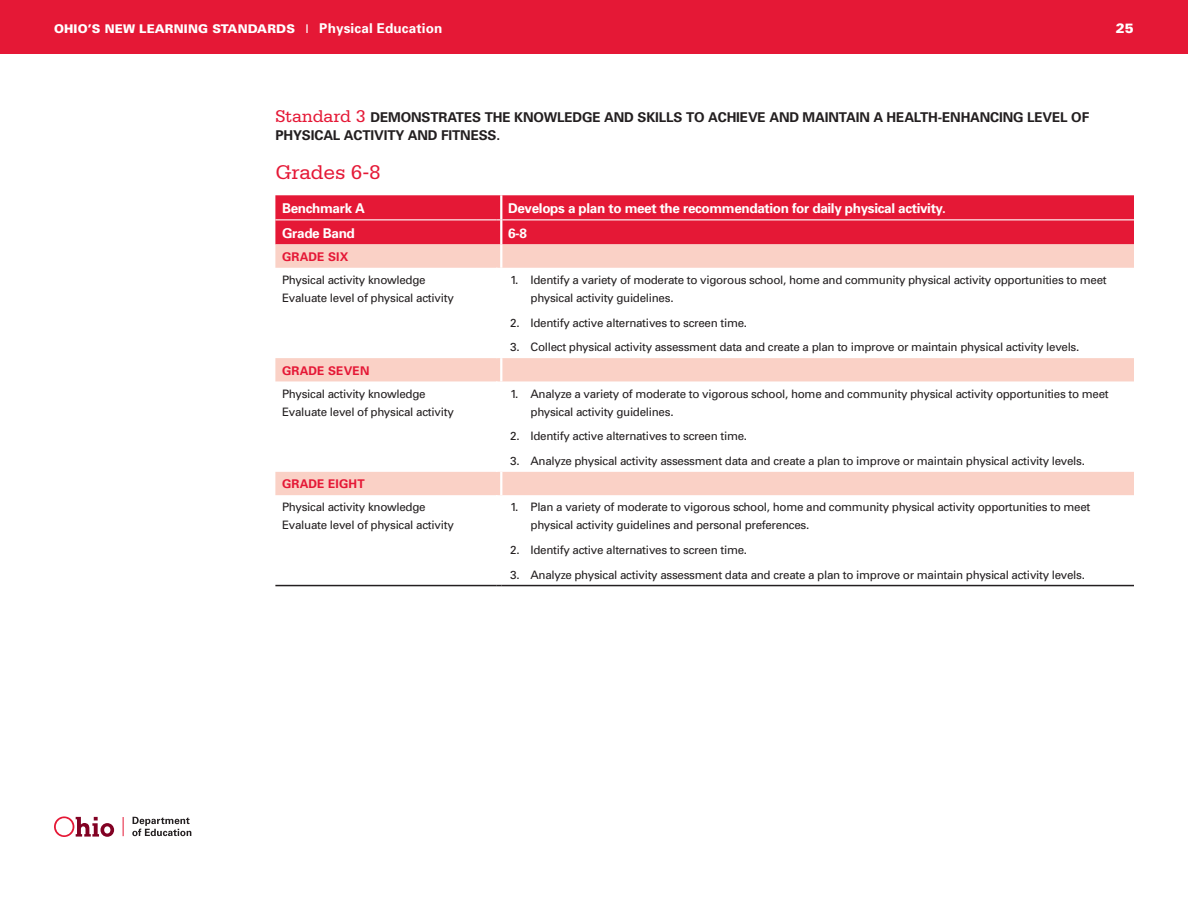
<style>
.page{position:relative;width:1188px;height:918px;background:#fff}
.page>*{position:absolute;margin:0;border:0;box-sizing:border-box;transform-origin:0 0}
.BHD{font:21px "Serifa";letter-spacing:-.01em;color:#e51836}
.AHD{font:700 13.5px/18px "Univers";letter-spacing:-.01em;color:#231f20}
.BOD_w_space{font:700 13.5px "Univers";letter-spacing:-.025em;color:#fff}
.t1{font:900 13.5px "Univers LT Std";color:#fff}
.t2{font:900 12px "Univers LT Std";letter-spacing:.01em;color:#fff}
.COLUMN_BHD{font:700 12px "Univers";letter-spacing:.01em;color:#e51836}
.NUMBER{font:11.7px/18px "Univers";letter-spacing:-.025em;color:#231f20}
.s1{font-family:"Univers";font-weight:400}
.s2{font-family:"Univers";font-weight:700;font-size:13.5px}
.s3{font-family:"Serifa";font-weight:400;font-size:18px;color:#e51836}
</style>
<div class="page">
<div style="left:0;top:0;width:1188px;height:54px;background:#e51836"></div>
<svg style="left:54px;top:816px;width:60px;height:21px"></svg>
<svg style="left:123px;top:817px;width:1px;height:19px"></svg>
<svg style="left:132px;top:817px;width:59px;height:19px"></svg>
<svg style="left:275px;top:244px;width:859px;height:251px"></svg>
<hr style="left:496px;top:268px;width:2px;height:90px;background:#fff">
<hr style="left:496px;top:381px;width:2px;height:91px;background:#fff">
<div style="left:275px;top:195px;width:859px;height:49px;background:#e51836"></div>
<hr style="left:502px;top:219px;width:632px;height:1px;background:#fff">
<hr style="left:500px;top:195px;width:2px;height:25px;background:#fff">
<hr style="left:500px;top:220px;width:2px;height:24px;background:#fff">
<hr style="left:500px;top:244px;width:2px;height:24px;background:#fff">
<hr style="left:500px;top:358px;width:2px;height:23px;background:#fff">
<hr style="left:500px;top:472px;width:2px;height:23px;background:#fff">
<hr style="left:275px;top:585px;width:222px;height:1px;background:#231f20">
<hr style="left:501px;top:585px;width:633px;height:1px;background:#231f20">
<p class="t2" style="left:54px;top:21px;width:390px">OHIO’S NEW LEARNING STANDARDS <span class="s1">I</span> <span class="s2">Physical Education</span></p>
<p class="t1" style="left:1116px;top:20px;width:20px">25</p>
<p class="AHD" style="left:275px;top:108px;width:815px"><span class="s3">Standard 3</span> DEMONSTRATES THE KNOWLEDGE AND SKILLS TO ACHIEVE AND MAINTAIN A HEALTH-ENHANCING LEVEL OF<br>PHYSICAL ACTIVITY AND FITNESS.</p>
<p class="BHD" style="left:275px;top:160px;width:107px">Grades 6-8</p>
<p class="BOD_w_space" style="left:282px;top:200px;width:84px">Benchmark A</p>
<p class="BOD_w_space" style="left:508px;top:200px;width:439px">Develops a plan to meet the recommendation for daily physical activity.</p>
<p class="BOD_w_space" style="left:282px;top:224px;width:74px">Grade Band</p>
<p class="BOD_w_space" style="left:508px;top:224px;width:20px">6-8</p>
<p class="COLUMN_BHD" style="left:282px;top:249px;width:68px">GRADE SIX</p>
<p class="NUMBER" style="left:282px;top:271px;width:145px">Physical activity knowledge</p>
<p class="NUMBER" style="left:282px;top:289px;width:173px">Evaluate level of physical activity</p>
<p class="NUMBER" style="left:531px;top:271px;width:578px;text-indent:-20px">1. Identify a variety of moderate to vigorous school, home and community physical activity opportunities to meet physical activity guidelines.</p>
<p class="NUMBER" style="left:510px;top:313px;width:238px">2. Identify active alternatives to screen time.</p>
<p class="NUMBER" style="left:510px;top:338px;width:571px">3. Collect physical activity assessment data and create a plan to improve or maintain physical activity levels.</p>
<p class="COLUMN_BHD" style="left:282px;top:363px;width:89px">GRADE SEVEN</p>
<p class="NUMBER" style="left:282px;top:384px;width:145px">Physical activity knowledge</p>
<p class="NUMBER" style="left:282px;top:402px;width:173px">Evaluate level of physical activity</p>
<p class="COLUMN_BHD" style="left:282px;top:476px;width:84px">GRADE EIGHT</p>
<p class="NUMBER" style="left:282px;top:498px;width:145px">Physical activity knowledge</p>
<p class="NUMBER" style="left:282px;top:516px;width:173px">Evaluate level of physical activity</p>
<p class="NUMBER" style="left:531px;top:384px;width:580px;text-indent:-20px">1. Analyze a variety of moderate to vigorous school, home and community physical activity opportunities to meet physical activity guidelines.</p>
<p class="NUMBER" style="left:510px;top:427px;width:238px">2. Identify active alternatives to screen time.</p>
<p class="NUMBER" style="left:510px;top:452px;width:576px">3. Analyze physical activity assessment data and create a plan to improve or maintain physical activity levels.</p>
<p class="NUMBER" style="left:531px;top:498px;width:561px;text-indent:-20px">1. Plan a variety of moderate to vigorous school, home and community physical activity opportunities to meet physical activity guidelines and personal preferences.</p>
<p class="NUMBER" style="left:510px;top:541px;width:238px">2. Identify active alternatives to screen time.</p>
<p class="NUMBER" style="left:510px;top:565px;width:576px">3. Analyze physical activity assessment data and create a plan to improve or maintain physical activity levels.</p>
</div>
